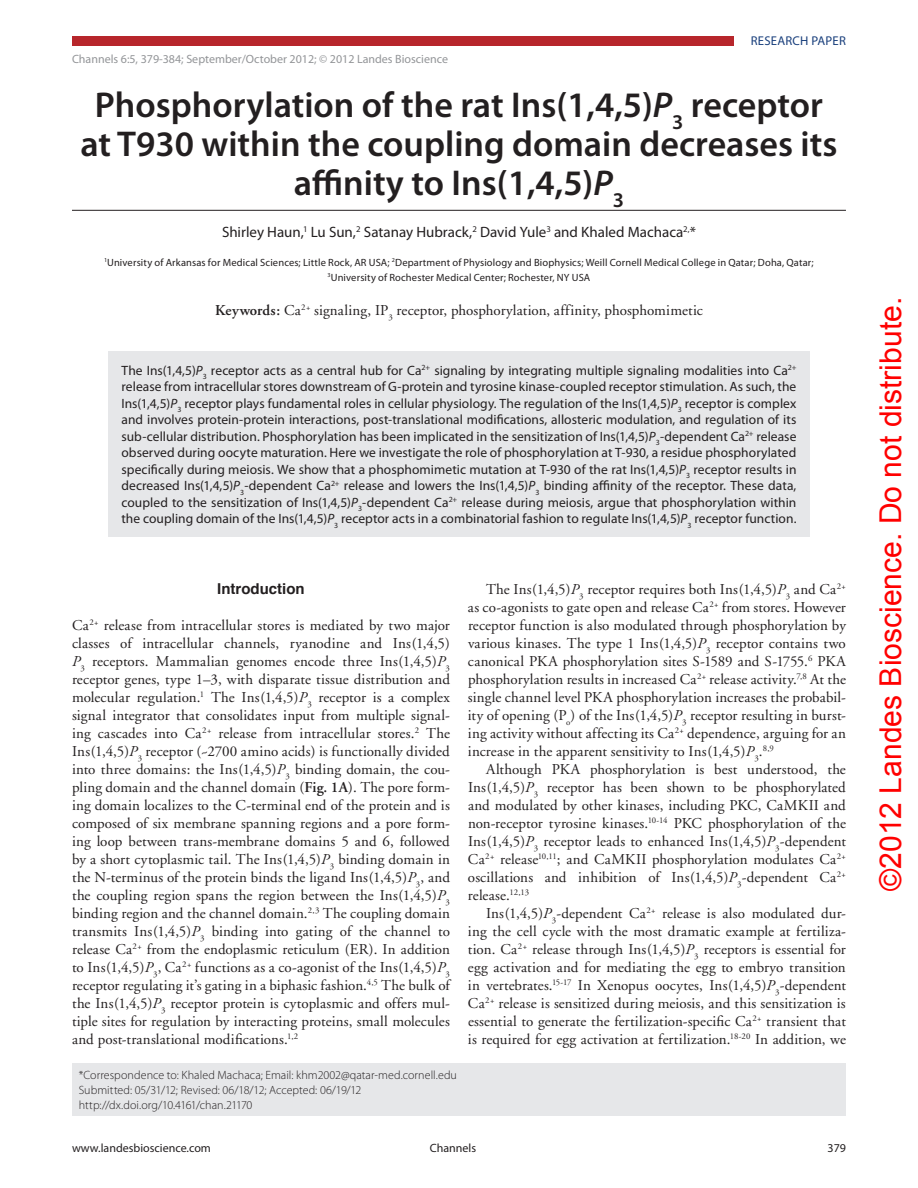
<style>
.page{position:relative;width:918px;height:1188px;background:#fff}
.page>*{position:absolute;margin:0;border:0;box-sizing:border-box;transform-origin:0 0}
.t1{font:600 36px/39px "Myriad Pro";color:#231f20;text-align:center}
.t2{font:30.15px "Arial";color:#f00}
.Body_text{font:15px/18px "Adobe Garamond";letter-spacing:.005em;color:#231f20;text-align:justify}
.Body_text_First_Line{font:15px/18px "Adobe Garamond";letter-spacing:.01em;color:#231f20;text-align:justify}
.Keywords_Abbr{font:15px "Adobe Garamond";letter-spacing:.005em;color:#231f20}
.Authors{font:15px "Myriad Pro";color:#231f20}
.Heading{font:700 15px "Helvetica";color:#231f20}
.Abstract_First_Line{font:13.5px/16.5px "Myriad Pro";color:#231f20;text-align:justify}
.t3{font:12.75px "Myriad Pro";letter-spacing:.02em;color:#193f7c}
.Corresponding_Author{font:300 12px "Myriad Pro";letter-spacing:.005em;color:#231f20}
.t4{font:12px "Myriad Pro";color:#939598}
.t5{font:12px "Myriad Pro";color:#231f20}
.Affiliations{font:10.5px/15px "Myriad Pro";letter-spacing:.01em;color:#231f20;text-align:center}
.s1{font-style:italic}
.s2{font-weight:600}
</style>
<div class="page">
<div style="left:72px;top:36px;width:662px;height:10px;background:#b7262b"></div>
<div style="left:108px;top:351px;width:702px;height:186px;background:#e6e7e9"></div>
<hr style="left:72px;top:210px;width:774px;height:1px;background:#231f20">
<div style="left:72px;top:1063px;width:774px;height:53px;background:#e6e7e9"></div>
<p class="t4" style="left:72px;top:52px;width:378px">Channels 6:5, 379-384; September/October 2012; © 2012 Landes Bioscience</p>
<p class="t3" style="left:751px;top:33px;width:97px">RESEARCH PAPER</p>
<p class="t1" style="left:81px;top:85px;width:758px">Phosphorylation of the rat Ins(1,4,5)<span class="s1">P</span><sub>3</sub> receptor at T930 within the coupling domain decreases its affinity to Ins(1,4,5)<span class="s1">P</span><sub>3</sub></p>
<p class="Authors" style="left:222px;top:223px;width:475px">Shirley Haun,<sup>1</sup> Lu Sun,<sup>2</sup> Satanay Hubrack,<sup>2</sup> David Yule<sup>3</sup> and Khaled Machaca<sup>2,</sup>*</p>
<p class="Affiliations" style="left:104px;top:255px;width:711px"><sup>1</sup>University of Arkansas for Medical Sciences; Little Rock, AR USA; <sup>2</sup>Department of Physiology and Biophysics; Weill Cornell Medical College in Qatar; Doha, Qatar;<br><sup>3</sup>University of Rochester Medical Center; Rochester, NY USA</p>
<p class="Keywords_Abbr" style="left:215px;top:302px;width:489px"><span class="s2">Keywords:</span> Ca<sup>2+</sup> signaling, IP<sub>3</sub> receptor, phosphorylation, affinity, phosphomimetic</p>
<p class="Abstract_First_Line" style="left:121px;top:362px;width:677px">The Ins(1,4,5)<span class="s1">P</span><sub>3</sub> receptor acts as a central hub for Ca<sup>2+</sup> signaling by integrating multiple signaling modalities into Ca<sup>2+ </sup>release from intracellular stores downstream of G-protein and tyrosine kinase-coupled receptor stimulation. As such, the Ins(1,4,5)<span class="s1">P</span><sub>3</sub> receptor plays fundamental roles in cellular physiology. The regulation of the Ins(1,4,5)<span class="s1">P</span><sub>3</sub> receptor is complex and involves protein-protein interactions, post-translational modifications, allosteric modulation, and regulation of its sub-cellular distribution. Phosphorylation has been implicated in the sensitization of Ins(1,4,5)<span class="s1">P</span><sub>3</sub>-dependent Ca<sup>2+</sup> release observed during oocyte maturation. Here we investigate the role of phosphorylation at T-930, a residue phosphorylated specifically during meiosis. We show that a phosphomimetic mutation at T-930 of the rat Ins(1,4,5)<span class="s1">P</span><sub>3</sub> receptor results in decreased Ins(1,4,5)<span class="s1">P</span><sub>3</sub>-dependent Ca<sup>2+</sup> release and lowers the Ins(1,4,5)<span class="s1">P</span><sub>3</sub> binding affinity of the receptor. These data, coupled to the sensitization of Ins(1,4,5)<span class="s1">P</span><sub>3</sub>-dependent Ca<sup>2+</sup> release during meiosis, argue that phosphorylation within the coupling domain of the Ins(1,4,5)<span class="s1">P</span><sub>3</sub> receptor acts in a combinatorial fashion to regulate Ins(1,4,5)<span class="s1">P</span><sub>3</sub> receptor function.</p>
<p class="Heading" style="left:217px;top:577px;width:89px">Introduction</p>
<p class="Body_text_First_Line" style="left:72px;top:617px;width:379px">Ca<sup>2+</sup> release from intracellular stores is mediated by two major classes of intracellular channels, ryanodine and Ins(1,4,5)<br><span class="s1">P</span><sub>3</sub> receptors. Mammalian genomes encode three Ins(1,4,5)<span class="s1">P</span><sub>3 </sub>receptor genes, type 1–3, with disparate tissue distribution and molecular regulation.<sup>1</sup> The Ins(1,4,5)<span class="s1">P</span><sub>3</sub> receptor is a complex signal integrator that consolidates input from multiple signal&shy;ing cascades into Ca<sup>2+</sup> release from intracellular stores.<sup>2</sup> The Ins(1,4,5)<span class="s1">P</span><sub>3</sub> receptor (~2700 amino acids) is functionally divided into three domains: the Ins(1,4,5)<span class="s1">P</span><sub>3</sub> binding domain, the cou&shy;pling domain and the channel domain (<span class="s2">Fig. 1A</span>). The pore form&shy;ing domain localizes to the C-terminal end of the protein and is composed of six membrane spanning regions and a pore form&shy;ing loop between trans-membrane domains 5 and 6, followed by a short cytoplasmic tail. The Ins(1,4,5)<span class="s1">P</span><sub>3</sub> binding domain in the N-terminus of the protein binds the ligand Ins(1,4,5)<span class="s1">P</span><sub>3</sub>, and the coupling region spans the region between the Ins(1,4,5)<span class="s1">P</span><sub>3 </sub>binding region and the channel domain.<sup>2,3</sup> The coupling domain transmits Ins(1,4,5)<span class="s1">P</span><sub>3</sub> binding into gating of the channel to release Ca<sup>2+</sup> from the endoplasmic reticulum (ER). In addition to Ins(1,4,5)<span class="s1">P</span><sub>3</sub>, Ca<sup>2+</sup> functions as a co-agonist of the Ins(1,4,5)<span class="s1">P</span><sub>3 </sub>receptor regulating it’s gating in a biphasic fashion.<sup>4,5</sup> The bulk of the Ins(1,4,5)<span class="s1">P</span><sub>3</sub> receptor protein is cytoplasmic and offers mul&shy;tiple sites for regulation by interacting proteins, small molecules and post-translational modifications.<sup>1,2</sup></p>
<p class="Corresponding_Author" style="left:79px;top:1068px;width:380px">*Correspondence to: Khaled Machaca; Email: khm2002@qatar-med.cornell.edu</p>
<p class="Corresponding_Author" style="left:79px;top:1083px;width:284px">Submitted: 05/31/12; Revised: 06/18/12; Accepted: 06/19/12</p>
<p class="Corresponding_Author" style="left:79px;top:1098px;width:175px">http://dx.doi.org/10.4161/chan.21170</p>
<p class="Body_text" style="left:468px;top:581px;width:379px;text-indent:18px">The Ins(1,4,5)<span class="s1">P</span><sub>3</sub> receptor requires both Ins(1,4,5)<span class="s1">P</span><sub>3</sub> and Ca<sup>2+ </sup>as co-agonists to gate open and release Ca<sup>2+</sup> from stores. However receptor function is also modulated through phosphorylation by various kinases. The type 1 Ins(1,4,5)<span class="s1">P</span><sub>3</sub> receptor contains two canonical PKA phosphorylation sites S-1589 and S-1755.<sup>6</sup> PKA phosphorylation results in increased Ca<sup>2+</sup> release activity.<sup>7,8</sup> At the single channel level PKA phosphorylation increases the probabil&shy;ity of opening (P<sub>o</sub>) of the Ins(1,4,5)<span class="s1">P</span><sub>3</sub> receptor resulting in burst&shy;ing activity without affecting its Ca<sup>2+</sup> dependence, arguing for an increase in the apparent sensitivity to Ins(1,4,5)<span class="s1">P</span><sub>3</sub>.<sup>8,9</sup></p>
<p class="Body_text" style="left:468px;top:761px;width:379px;text-indent:18px">Although PKA phosphorylation is best understood, the Ins(1,4,5)<span class="s1">P</span><sub>3</sub> receptor has been shown to be phosphorylated and modulated by other kinases, including PKC, CaMKII and non-receptor tyrosine kinases.<sup>10-14</sup> PKC phosphorylation of the Ins(1,4,5)<span class="s1">P</span><sub>3</sub> receptor leads to enhanced Ins(1,4,5)<span class="s1">P</span><sub>3</sub>-dependent Ca<sup>2+</sup> release<sup>10,11</sup>; and CaMKII phosphorylation modulates Ca<sup>2+ </sup>oscillations and inhibition of Ins(1,4,5)<span class="s1">P</span><sub>3</sub>-dependent Ca<sup>2+ </sup>release.<sup>12,13</sup></p>
<p class="Body_text" style="left:468px;top:905px;width:379px;text-indent:18px">Ins(1,4,5)<span class="s1">P</span><sub>3</sub>-dependent Ca<sup>2+</sup> release is also modulated dur&shy;ing the cell cycle with the most dramatic example at fertiliza&shy;tion. Ca<sup>2+</sup> release through Ins(1,4,5)<span class="s1">P</span><sub>3</sub> receptors is essential for egg activation and for mediating the egg to embryo transition in vertebrates.<sup>15-17</sup> In Xenopus oocytes, Ins(1,4,5)<span class="s1">P</span><sub>3</sub>-dependent Ca<sup>2+</sup> release is sensitized during meiosis, and this sensitization is essential to generate the fertilization-specific Ca<sup>2+</sup> transient that is required for egg activation at fertilization.<sup>18-20</sup> In addition, we</p>
<p class="t5" style="left:72px;top:1141px;width:140px">www.landesbioscience.com</p>
<p class="t5" style="left:430px;top:1141px;width:48px">Channels</p>
<p class="t5" style="left:828px;top:1141px;width:20px">379</p>
<h2 class="t2" style="left:871px;top:891px;width:595px;rotate:-90deg">©2012 Landes Bioscience. Do not distribute.</h2>
</div>
